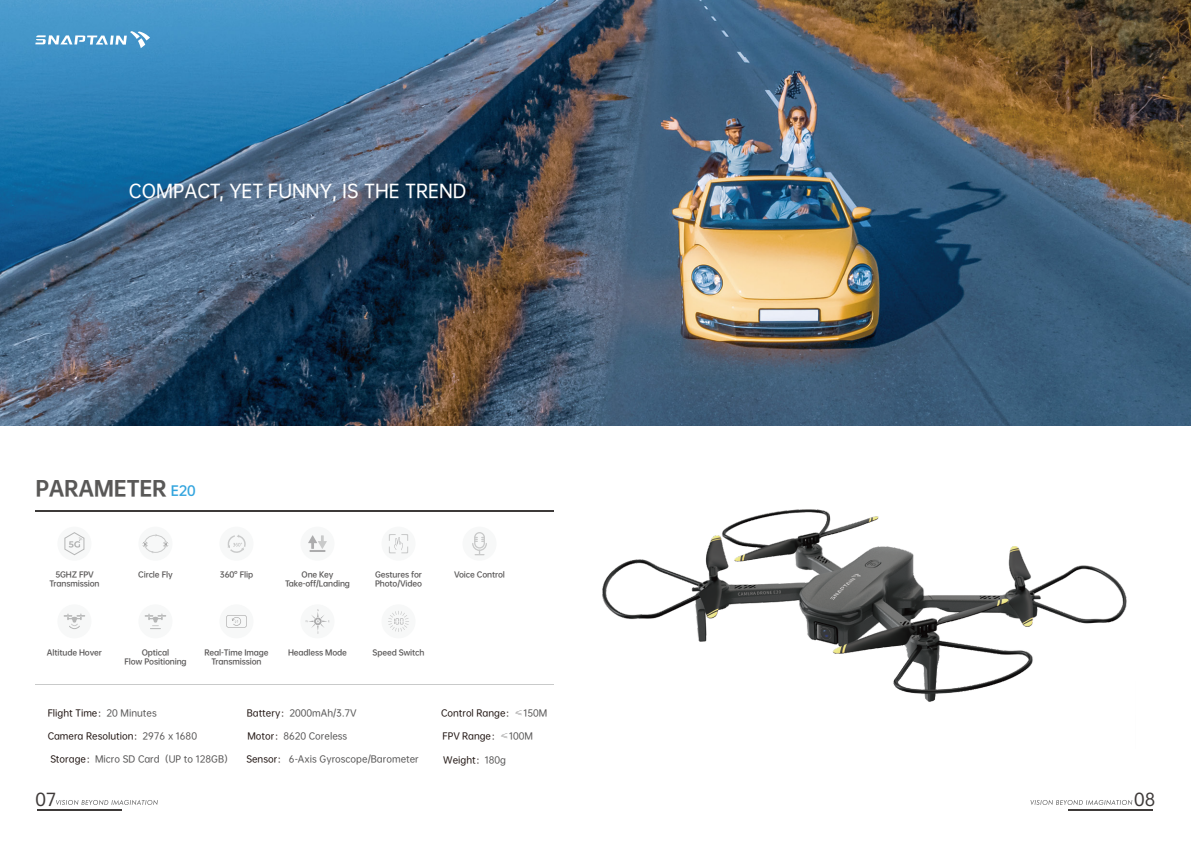
<style>
.page{position:relative;width:1191px;height:842px;background:#fff}
.page>*{position:absolute;margin:0;border:0;box-sizing:border-box;transform-origin:0 0}
.t1{font:20px "OPPO Sans H";letter-spacing:-.02em;color:#595857}
.t2{font:18px "OPPO Sans M";color:#fff}
.t3{font:16.6px "OPPO Sans M";color:#3e3a39}
.t4{font:9px "OPPO Sans M";color:#585757}
.t5{font:9px "OPPO Sans M";color:#221714}
.t6{font:7.5px/9px "OPPO Sans B";letter-spacing:-.025em;color:#595757;text-align:center}
.s1{font-family:"OPPO Sans B";font-size:13px;color:#34a5de}
.s2{color:#585757}
.s3{color:#221714}
.s4{font-family:"Adobe Song Std";font-weight:300;color:#585757}
</style>
<div class="page">
<img style="left:0;top:0;width:1191px;height:425px">
<div style="left:381px;top:527px;width:34px;height:34px;background:#f7f8f8;border-radius:50%"></div>
<svg style="left:389px;top:534px;width:19px;height:19px"></svg>
<div style="left:462px;top:527px;width:34px;height:34px;background:#f7f8f8;border-radius:50%"></div>
<div style="left:474px;top:532px;width:11px;height:17px;border:1px solid #c9caca;border-radius:5px"></div>
<svg style="left:472px;top:537px;width:15px;height:18px"></svg>
<div style="left:138px;top:527px;width:34px;height:34px;background:#f7f8f8;border-radius:50%"></div>
<div style="left:144px;top:535px;width:23px;height:18px;border:1px solid #c9caca;border-radius:50%"></div>
<svg style="left:142px;top:534px;width:15px;height:19px"></svg>
<svg style="left:163px;top:541px;width:5px;height:6px"></svg>
<hr style="left:1068px;top:809px;width:84px;height:2px;background:#3e3a39">
<svg style="left:1030px;top:800px;width:102px;height:5px"></svg>
<hr style="left:35px;top:510px;width:519px;height:1px;background:#3d3a39">
<hr style="left:37px;top:809px;width:84px;height:2px;background:#3e3a39">
<svg style="left:56px;top:800px;width:102px;height:5px"></svg>
<hr style="left:35px;top:684px;width:519px;height:1px;background:#c9caca">
<div style="left:381px;top:604px;width:34px;height:34px;background:#f7f8f8;border-radius:50%"></div>
<svg style="left:388px;top:611px;width:21px;height:21px"></svg>
<div style="left:300px;top:604px;width:34px;height:34px;background:#f7f8f8;border-radius:50%"></div>
<svg style="left:305px;top:609px;width:25px;height:24px"></svg>
<div style="left:57px;top:604px;width:34px;height:34px;background:#f7f8f8;border-radius:50%"></div>
<svg style="left:64px;top:614px;width:21px;height:15px"></svg>
<div style="left:219px;top:604px;width:34px;height:34px;background:#f7f8f8;border-radius:50%"></div>
<svg style="left:226px;top:615px;width:21px;height:13px"></svg>
<div style="left:300px;top:527px;width:34px;height:34px;background:#f7f8f8;border-radius:50%"></div>
<svg style="left:308px;top:535px;width:19px;height:17px"></svg>
<div style="left:138px;top:604px;width:34px;height:34px;background:#f7f8f8;border-radius:50%"></div>
<svg style="left:145px;top:614px;width:21px;height:15px"></svg>
<div style="left:57px;top:527px;width:34px;height:34px;background:#f7f8f8;border-radius:50%"></div>
<svg style="left:64px;top:532px;width:21px;height:23px"></svg>
<svg style="left:35px;top:31px;width:115px;height:17px"></svg>
<div style="left:219px;top:527px;width:34px;height:34px;background:#f7f8f8;border-radius:50%"></div>
<svg style="left:227px;top:535px;width:19px;height:18px"></svg>
<img style="left:602px;top:509px;width:525px;height:193px">
<h2 class="t2" style="left:129px;top:176px;width:339px">COMPACT, YET FUNNY, IS THE TREND</h2>
<h1 class="t1" style="left:35px;top:471px;width:162px">PARAMETER <span class="s1">E20</span></h1>
<p class="t6" style="left:375px;top:569px;width:49px;text-align:left">Gestures for<br>Photo/Video</p>
<p class="t6" style="left:49px;top:569px;width:52px">5GHZ FPV<br>Transmission</p>
<p class="t6" style="left:220px;top:569px;width:35px">360° Flip</p>
<p class="t6" style="left:138px;top:569px;width:36px">Circle Fly</p>
<p class="t6" style="left:454px;top:569px;width:52px">Voice Control</p>
<p class="t6" style="left:285px;top:569px;width:66px">One Key<br>Take-off/Landing</p>
<p class="t6" style="left:47px;top:647px;width:57px">Altitude Hover</p>
<p class="t6" style="left:204px;top:647px;width:66px">Real-Time Image</p>
<p class="t6" style="left:288px;top:647px;width:61px">Headless Mode</p>
<p class="t6" style="left:372px;top:647px;width:54px">Speed Switch</p>
<p class="t6" style="left:211px;top:656px;width:52px">Transmission</p>
<p class="t6" style="left:124px;top:647px;width:64px">Optical<br>Flow Positioning</p>
<p class="t5" style="left:48px;top:706px;width:110px">Flight Time：<span class="s2">20 Minutes</span></p>
<p class="t4" style="left:247px;top:706px;width:111px"><span class="s3">Battery：</span>2000mAh/3.7V</p>
<p class="t5" style="left:441px;top:706px;width:108px">Control Range：<span class="s4">≤</span><span class="s2">150M</span></p>
<p class="t5" style="left:48px;top:729px;width:151px">Camera Resolution：<span class="s2">2976 x 1680</span></p>
<p class="t4" style="left:247px;top:729px;width:101px"><span class="s3">Motor：</span>8620 Coreless</p>
<p class="t5" style="left:442px;top:729px;width:92px">FPV Range：<span class="s4">≤</span><span class="s2">100M</span></p>
<p class="t4" style="left:50px;top:752px;width:184px"><span class="s3">Storage：</span>Micro SD Card（UP to 128GB）</p>
<p class="t4" style="left:246px;top:752px;width:174px"><span class="s3">Sensor：</span> 6-Axis Gyroscope/Barometer</p>
<p class="t5" style="left:443px;top:752px;width:64px">Weight：<span class="s2">180g</span></p>
<h3 class="t3" style="left:35px;top:786px;width:23px">07</h3>
<h3 class="t3" style="left:1134px;top:786px;width:23px">08</h3>
</div>
